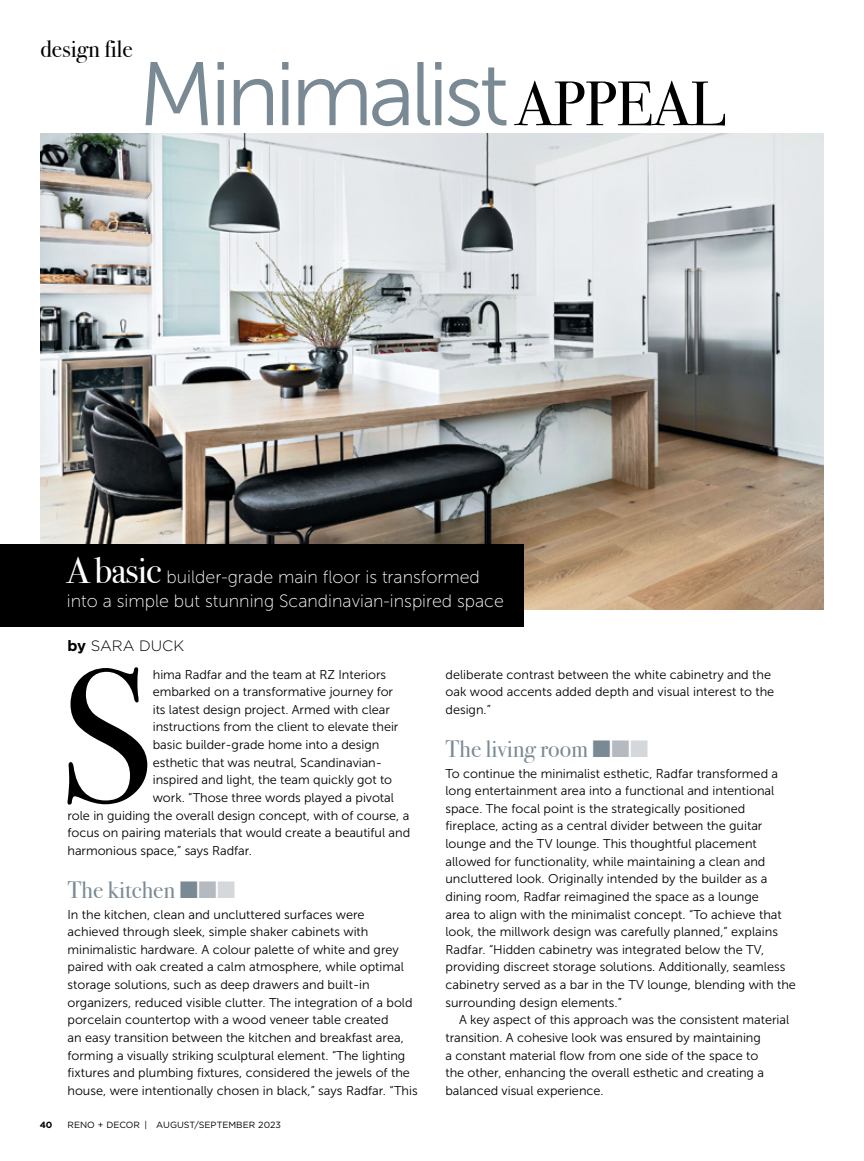
<style>
.page{position:relative;width:864px;height:1161px;background:#fff}
.page>*{position:absolute;margin:0;border:0;box-sizing:border-box;transform-origin:0 0}
.t1{font:190.05px "Bodoni Svty Two ITCTT";color:#000}
.t2{font:89.85px "Museo Sans 300";letter-spacing:-.055em;color:#798a94}
.t3{font:24px "Bodoni Svty Two ITCTT";color:#798a94}
.t4{font:24px "Bodoni Svty Two ITCTT";color:#000}
.t5{font:17.85px/24.5px "Museo Sans 100";color:#fff}
.t6{font:300 15px "Gotham";color:#000}
.t7{font:12.75px/17.5px "Museo Sans 300";color:#000}
.t8{font:9px "Gotham";color:#000}
.t9{font:700 9px "Gotham";color:#000}
.s1{font-family:"Bodoni Svty Two ITCTT";font-size:62.85px;color:#000}
.s2{font-family:"Bodoni Svty Two ITCTT";font-size:37.35px}
.s3{font-weight:700}
.s4{color:#b4bac0}
.s5{color:#d5d8db}
</style>
<div class="page">
<img style="left:40px;top:134px;width:784px;height:475px">
<div style="left:0;top:544px;width:524px;height:83px;background:#000"></div>
<h3 class="t4" style="left:40px;top:29px;width:94px">design file</h3>
<h2 class="t2" style="left:138px;top:46px;width:589px">Minimalist<span class="s1">APPEAL</span></h2>
<h3 class="t5" style="left:67px;top:565px;width:439px"><span class="s2">A basic</span> builder-grade main floor is transformed into a simple but stunning Scandinavian-inspired space</h3>
<p class="t6" style="left:68px;top:636px;width:118px"><span class="s3">by</span> SARA DUCK</p>
<h1 class="t1" style="left:58px;top:582px;width:96px">S</h1>
<p class="t7" style="left:153px;top:666px;width:235px">hima Radfar and the team at RZ Interiors</p>
<p class="t7" style="left:153px;top:683px;width:242px">embarked on a transformative journey for</p>
<p class="t7" style="left:153px;top:701px;width:239px">its latest design project. Armed with clear</p>
<p class="t7" style="left:153px;top:718px;width:247px">instructions from the client to elevate their</p>
<p class="t7" style="left:153px;top:736px;width:228px">basic builder-grade home into a design</p>
<p class="t7" style="left:153px;top:754px;width:231px">esthetic that was neutral, Scandinavian-</p>
<p class="t7" style="left:153px;top:771px;width:241px">inspired and light, the team quickly got to</p>
<p class="t7" style="left:153px;top:789px;width:243px">work. “Those three words played a pivotal</p>
<p class="t7" style="left:68px;top:807px;width:343px">role in guiding the overall design concept, with of course, a</p>
<p class="t7" style="left:68px;top:824px;width:344px">focus on pairing materials that would create a beautiful and</p>
<p class="t7" style="left:68px;top:842px;width:186px">harmonious space,” says Radfar.</p>
<h3 class="t3" style="left:68px;top:870px;width:169px">The kitchen ■<span class="s4">■</span><span class="s5">■</span></h3>
<p class="t7" style="left:68px;top:906px;width:352px">In the kitchen, clean and uncluttered surfaces were achieved through sleek, simple shaker cabinets with minimalistic hardware. A colour palette of white and grey paired with oak created a calm atmosphere, while optimal storage solutions, such as deep drawers and built-in organizers, reduced visible clutter. The integration of a bold porcelain countertop with a wood veneer table created<br>an easy transition between the kitchen and breakfast area, forming a visually striking sculptural element. “The lighting fixtures and plumbing fixtures, considered the jewels of the house, were intentionally chosen in black,” says Radfar. “This</p>
<p class="t9" style="left:40px;top:1119px;width:14px">40</p>
<p class="t8" style="left:68px;top:1119px;width:215px">RENO + DECOR | AUGUST/SEPTEMBER 2023</p>
<p class="t7" style="left:445px;top:666px;width:330px">deliberate contrast between the white cabinetry and the oak wood accents added depth and visual interest to the design.”</p>
<h3 class="t3" style="left:446px;top:729px;width:204px">The living room ■<span class="s4">■</span><span class="s5">■</span></h3>
<p class="t7" style="left:445px;top:765px;width:352px">To continue the minimalist esthetic, Radfar transformed a long entertainment area into a functional and intentional space. The focal point is the strategically positioned fireplace, acting as a central divider between the guitar lounge and the TV lounge. This thoughtful placement allowed for functionality, while maintaining a clean and uncluttered look. Originally intended by the builder as a dining room, Radfar reimagined the space as a lounge<br>area to align with the minimalist concept. “To achieve that look, the millwork design was carefully planned,” explains Radfar. “Hidden cabinetry was integrated below the TV, providing discreet storage solutions. Additionally, seamless cabinetry served as a bar in the TV lounge, blending with the surrounding design elements.”</p>
<p class="t7" style="left:445px;top:1011px;width:345px;text-indent:14px">A key aspect of this approach was the consistent material transition. A cohesive look was ensured by maintaining<br>a constant material flow from one side of the space to<br>the other, enhancing the overall esthetic and creating a balanced visual experience.</p>
</div>
